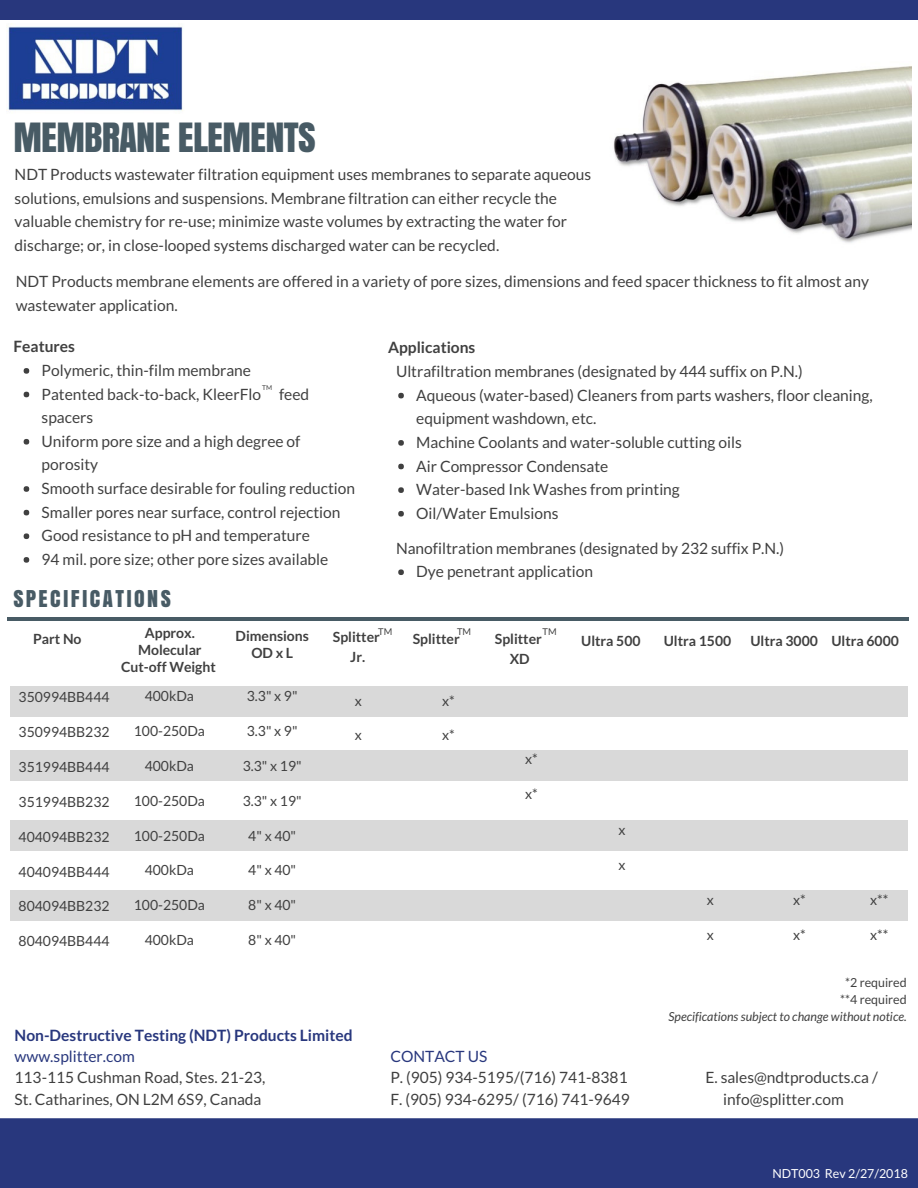
<style>
.page{position:relative;width:918px;height:1188px;background:#fff}
.page>*{position:absolute;margin:0;border:0;box-sizing:border-box;transform-origin:0 0}
.t1{font:37.8px "Anton";letter-spacing:-.02em;color:#485b65}
.t2{font:21.75px "Anton";letter-spacing:.11em;color:#485b65}
.t3{font:15.6px/23.7px "Lato";color:#404040}
.t4{font:700 15.6px "Lato";color:#28377d}
.t5{font:15.6px "Lato";color:#28377d}
.t6{font:700 15.6px "Lato";color:#404040}
.t7{font:13.95px "Lato";color:#404040}
.t8{font:700 13.95px/16.8px "Lato";color:#404040;text-align:center}
.t9{font:italic 12.45px "Lato";color:#404040}
.t10{font:12.45px/16.8px "Lato";color:#404040;text-align:center}
.t11{font:12.45px "Lato";color:#fff}
.t12{font:9.3px "Lato";color:#404040}
.t13{font:6.6px "Lato";color:#404040}
</style>
<div class="page">
<div style="left:0;top:1118px;width:918px;height:70px;background:#28377d"></div>
<div style="left:0;top:0;width:918px;height:19px;background:#28377d"></div>
<img style="left:7px;top:24px;width:176px;height:87px">
<svg style="left:24px;top:368px;width:5px;height:6px"></svg>
<svg style="left:24px;top:392px;width:5px;height:5px"></svg>
<svg style="left:24px;top:439px;width:5px;height:6px"></svg>
<svg style="left:24px;top:486px;width:5px;height:6px"></svg>
<svg style="left:24px;top:510px;width:5px;height:5px"></svg>
<svg style="left:24px;top:533px;width:5px;height:6px"></svg>
<svg style="left:24px;top:557px;width:5px;height:6px"></svg>
<svg style="left:398px;top:393px;width:6px;height:5px"></svg>
<svg style="left:398px;top:440px;width:6px;height:6px"></svg>
<svg style="left:398px;top:464px;width:6px;height:5px"></svg>
<svg style="left:398px;top:487px;width:6px;height:6px"></svg>
<svg style="left:398px;top:511px;width:6px;height:6px"></svg>
<hr style="left:8px;top:618px;width:901px;height:3px;background:#485b65">
<div style="left:10px;top:686px;width:898px;height:31px;background:#d9d9d9"></div>
<div style="left:10px;top:820px;width:898px;height:30px;background:#d9d9d9"></div>
<img style="left:613px;top:66px;width:298px;height:177px">
<svg style="left:398px;top:569px;width:6px;height:6px"></svg>
<div style="left:10px;top:750px;width:898px;height:31px;background:#d9d9d9"></div>
<div style="left:10px;top:890px;width:898px;height:30px;background:#d9d9d9"></div>
<h1 class="t1" style="left:14px;top:109px;width:304px">MEMBRANE ELEMENTS</h1>
<p class="t3" style="left:15px;top:162px;width:578px">NDT Products wastewater filtration equipment uses membranes to separate aqueous solutions, emulsions and suspensions. Membrane filtration can either recycle the valuable chemistry for re-use; minimize waste volumes by extracting the water for discharge; or, in close-looped systems discharged water can be recycled.</p>
<p class="t3" style="left:16px;top:269px;width:855px">NDT Products membrane elements are offered in a variety of pore sizes, dimensions and feed spacer thickness to fit almost any wastewater application.</p>
<p class="t6" style="left:14px;top:337px;width:63px">Features</p>
<p class="t6" style="left:388px;top:338px;width:89px">Applications</p>
<p class="t3" style="left:42px;top:358px;width:315px">Polymeric, thin-film membrane<br>Patented back-to-back, KleerFlo feed spacers<br>Uniform pore size and a high degree of porosity<br>Smooth surface desirable for fouling reduction Smaller pores near surface, control rejection Good resistance to pH and temperature<br>94 mil. pore size; other pore sizes available</p>
<p class="t13" style="left:262px;top:383px;width:11px">TM</p>
<h2 class="t2" style="left:14px;top:582px;width:159px">SPECIFICATIONS</h2>
<p class="t3" style="left:396px;top:359px;width:408px">Ultrafiltration membranes (designated by 444 suffix on P.N.)</p>
<p class="t3" style="left:416px;top:383px;width:458px">Aqueous (water-based) Cleaners from parts washers, floor cleaning, equipment washdown, etc.<br>Machine Coolants and water-soluble cutting oils<br>Air Compressor Condensate<br>Water-based Ink Washes from printing<br>Oil/Water Emulsions</p>
<p class="t3" style="left:416px;top:536px;width:370px;text-indent:-20px">Nanofiltration membranes (designated by 232 suffix P.N.)<br>Dye penetrant application</p>
<p class="t8" style="left:33px;top:630px;width:50px">Part No</p>
<p class="t7" style="left:19px;top:688px;width:93px">350994BB444</p>
<p class="t7" style="left:19px;top:723px;width:93px">350994BB232</p>
<p class="t7" style="left:19px;top:758px;width:93px">351994BB444</p>
<p class="t7" style="left:19px;top:793px;width:93px">351994BB232</p>
<p class="t7" style="left:19px;top:828px;width:93px">404094BB232</p>
<p class="t7" style="left:19px;top:863px;width:93px">404094BB444</p>
<p class="t7" style="left:19px;top:898px;width:93px">804094BB232</p>
<p class="t7" style="left:19px;top:933px;width:93px">804094BB444</p>
<p class="t8" style="left:121px;top:624px;width:96px">Approx.<br>Molecular<br>Cut-off Weight</p>
<p class="t7" style="left:145px;top:687px;width:51px">400kDa</p>
<p class="t7" style="left:134px;top:722px;width:73px">100-250Da</p>
<p class="t7" style="left:145px;top:757px;width:51px">400kDa</p>
<p class="t7" style="left:134px;top:792px;width:73px">100-250Da</p>
<p class="t7" style="left:134px;top:827px;width:73px">100-250Da</p>
<p class="t7" style="left:145px;top:862px;width:51px">400kDa</p>
<p class="t7" style="left:134px;top:897px;width:73px">100-250Da</p>
<p class="t7" style="left:145px;top:931px;width:51px">400kDa</p>
<p class="t8" style="left:333px;top:626px;width:48px;line-height:20.2px">Splitter<br>Jr.</p>
<p class="t12" style="left:378px;top:626px;width:16px">TM</p>
<p class="t12" style="left:457px;top:626px;width:16px">TM</p>
<p class="t12" style="left:543px;top:626px;width:16px">TM</p>
<p class="t8" style="left:236px;top:628px;width:75px">Dimensions<br>ODxL</p>
<p class="t8" style="left:581px;top:632px;width:61px">Ultra 500</p>
<p class="t8" style="left:664px;top:632px;width:69px">Ultra 1500</p>
<p class="t8" style="left:750px;top:632px;width:150px">Ultra 3000 Ultra 6000</p>
<p class="t8" style="left:413px;top:630px;width:48px">Splitter</p>
<p class="t8" style="left:495px;top:628px;width:48px;line-height:20.2px">Splitter<br>XD</p>
<p class="t7" style="left:247px;top:687px;width:52px">3.3" x 9"</p>
<p class="t7" style="left:247px;top:722px;width:52px">3.3" x 9"</p>
<p class="t7" style="left:243px;top:757px;width:60px">3.3" x 19"</p>
<p class="t7" style="left:243px;top:792px;width:60px">3.3" x 19"</p>
<p class="t7" style="left:248px;top:827px;width:49px">4" x 40"</p>
<p class="t7" style="left:248px;top:862px;width:49px">4" x 40"</p>
<p class="t7" style="left:248px;top:897px;width:49px">8" x 40"</p>
<p class="t7" style="left:248px;top:931px;width:49px">8" x 40"</p>
<p class="t7" style="left:355px;top:692px;width:9px">x</p>
<p class="t7" style="left:355px;top:727px;width:9px">x</p>
<p class="t7" style="left:442px;top:692px;width:14px">x*</p>
<p class="t7" style="left:442px;top:727px;width:14px">x*</p>
<p class="t7" style="left:525px;top:750px;width:14px">x*</p>
<p class="t7" style="left:525px;top:785px;width:14px">x*</p>
<p class="t7" style="left:619px;top:821px;width:9px">x</p>
<p class="t7" style="left:619px;top:856px;width:9px">x</p>
<p class="t7" style="left:707px;top:891px;width:9px">x</p>
<p class="t7" style="left:707px;top:926px;width:9px">x</p>
<p class="t7" style="left:793px;top:891px;width:14px">x*</p>
<p class="t7" style="left:793px;top:926px;width:14px">x*</p>
<p class="t7" style="left:870px;top:891px;width:20px">x**</p>
<p class="t7" style="left:870px;top:926px;width:20px">x**</p>
<p class="t10" style="left:840px;top:974px;width:68px">*2 required **4 required</p>
<p class="t9" style="left:669px;top:1008px;width:240px">Specifications subject to change without notice.</p>
<p class="t4" style="left:15px;top:1025px;width:340px">Non-Destructive Testing (NDT) Products Limited</p>
<p class="t5" style="left:15px;top:1047px;width:122px">www.splitter.com</p>
<p class="t3" style="left:15px;top:1067px;width:252px;line-height:21.3px">113-115 Cushman Road, Stes. 21-23,<br>St. Catharines, ON L2M 6S9, Canada</p>
<p class="t5" style="left:390px;top:1047px;width:98px">CONTACT US</p>
<p class="t3" style="left:390px;top:1067px;width:241px;line-height:21.3px">P. (905) 934-5195/(716) 741-8381<br>F. (905) 934-6295/ (716) 741-9649</p>
<p class="t3" style="left:723px;top:1067px;width:156px;line-height:21.3px;text-indent:-18px">E. sales@ndtproducts.ca / info@splitter.com</p>
<p class="t11" style="left:772px;top:1166px;width:137px">NDT003 Rev 2/27/2018</p>
</div>
